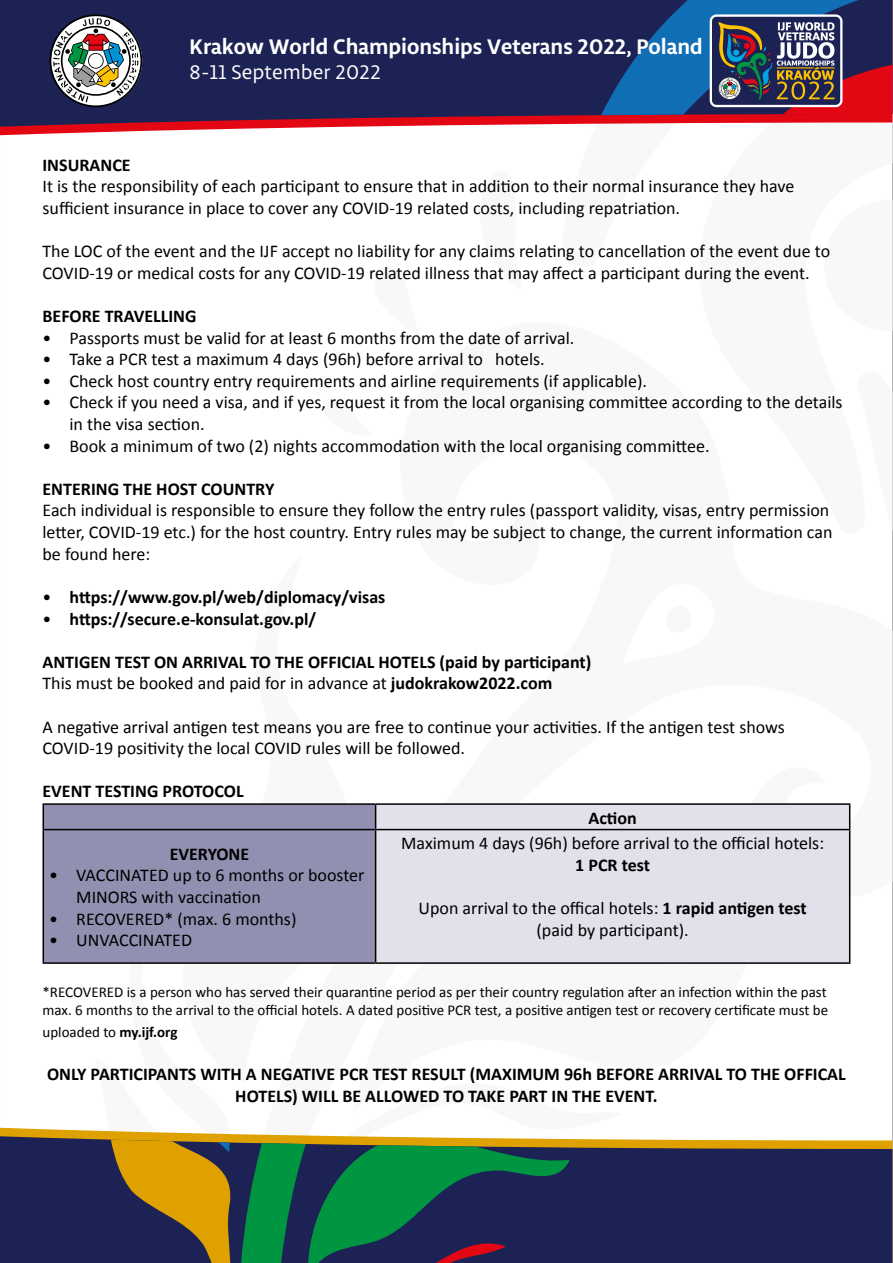
<style>
.page{position:relative;width:893px;height:1263px;background:#fff}
.page>*{position:absolute;margin:0;border:0;box-sizing:border-box;transform-origin:0 0}
.t1{font:700 22.5px "Libertad";color:#fff}
.t2{font:21px "Libertad";color:#fff}
.t3{font:18px/21.6px "Calibri";color:#000}
.t4{font:700 18px/21.6px "Calibri";color:#000}
.t5{font:15px/18px "Calibri";color:#000}
.s1{font-weight:400}
.s2{font-weight:700}
</style>
<div class="page">
<svg style="left:0;top:1128px;width:241px;height:8px"></svg>
<svg style="left:0;top:1136px;width:892px;height:127px;background:#2c2e53"></svg>
<svg style="left:241px;top:1134px;width:381px;height:129px;background:#27584b"></svg>
<svg style="left:90px;top:1128px;width:144px;height:135px;background:#806631"></svg>
<svg style="left:0;top:127px;width:329px;height:8px"></svg>
<svg style="left:0;top:0;width:892px;height:127px;background:#332452"></svg>
<svg style="left:49px;top:14px;width:93px;height:93px"></svg>
<svg style="left:601px;top:0;width:291px;height:115px;background:#414c74"></svg>
<div style="left:44px;top:805px;width:331px;height:157px;background:#9290b1"></div>
<div style="left:376px;top:805px;width:473px;height:157px;background:#e1e0eb"></div>
<hr style="left:43px;top:803px;width:333px;height:2px;background:#000">
<svg style="left:43px;top:805px;width:1px;height:24px"></svg>
<hr style="left:376px;top:803px;width:474px;height:2px;background:#000">
<svg style="left:375px;top:805px;width:1px;height:24px"></svg>
<svg style="left:849px;top:805px;width:1px;height:24px"></svg>
<hr style="left:43px;top:829px;width:333px;height:1px;background:#000">
<hr style="left:43px;top:830px;width:1px;height:132px;background:#000">
<hr style="left:376px;top:829px;width:474px;height:1px;background:#000">
<hr style="left:375px;top:830px;width:1px;height:132px;background:#000">
<hr style="left:849px;top:830px;width:1px;height:132px;background:#000">
<hr style="left:43px;top:962px;width:333px;height:2px;background:#000">
<hr style="left:376px;top:962px;width:474px;height:2px;background:#000">
<p class="t1" style="left:190px;top:31px;width:515px">Krakow World Championships Veterans 2022, Poland</p>
<p class="t2" style="left:190px;top:59px;width:193px">8-11 September 2022</p>
<p class="t4" style="left:43px;top:153px;width:90px">INSURANCE</p>
<p class="t3" style="left:43px;top:175px;width:753px">It is the responsibility of each participant to ensure that in addition to their normal insurance they have sufficient insurance in place to cover any COVID-19 related costs, including repatriation.</p>
<p class="t3" style="left:43px;top:240px;width:789px">The LOC of the event and the IJF accept no liability for any claims relating to cancellation of the event due to<br>COVID-19 or medical costs for any COVID-19 related illness that may affect a participant during the event.</p>
<p class="t4" style="left:43px;top:305px;width:155px">BEFORE TRAVELLING</p>
<p class="t3" style="left:43px;top:326px;width:533px">• Passports must be valid for at least 6 months from the date of arrival.</p>
<p class="t3" style="left:43px;top:348px;width:504px">• Take a PCR test a maximum 4 days (96h) before arrival to hotels.</p>
<p class="t3" style="left:43px;top:369px;width:606px">• Check host country entry requirements and airline requirements (if applicable).</p>
<p class="t3" style="left:70px;top:391px;width:775px;text-indent:-27px">• Check if you need a visa, and if yes, request it from the local organising committee according to the details in the visa section.</p>
<p class="t3" style="left:43px;top:434px;width:668px">• Book a minimum of two (2) nights accommodation with the local organising committee.</p>
<p class="t4" style="left:43px;top:477px;width:233px">ENTERING THE HOST COUNTRY</p>
<p class="t3" style="left:43px;top:499px;width:791px">Each individual is responsible to ensure they follow the entry rules (passport validity, visas, entry permission letter, COVID-19 etc.) for the host country. Entry rules may be subject to change, the current information can be found here:</p>
<p class="t4" style="left:43px;top:585px;width:344px"><span class="s1">•</span> https://www.gov.pl/web/diplomacy/visas</p>
<p class="t4" style="left:43px;top:607px;width:275px"><span class="s1">•</span> https://secure.e-konsulat.gov.pl/</p>
<p class="t4" style="left:43px;top:650px;width:550px">ANTIGEN TEST ON ARRIVAL TO THE OFFICIAL HOTELS (paid by participant)<br><span class="s1">This must be booked and paid for in advance at</span> judokrakow2022.com</p>
<p class="t3" style="left:43px;top:715px;width:744px">A negative arrival antigen test means you are free to continue your activities. If the antigen test shows<br>COVID-19 positivity the local COVID rules will be followed.</p>
<p class="t4" style="left:43px;top:780px;width:203px">EVENT TESTING PROTOCOL</p>
<p class="t4" style="left:588px;top:806px;width:50px">Action</p>
<p class="t4" style="left:170px;top:842px;width:81px">EVERYONE</p>
<p class="t3" style="left:76px;top:864px;width:290px;text-indent:-27px">• VACCINATED up to 6 months or booster<br>MINORS with vaccination</p>
<p class="t3" style="left:49px;top:907px;width:249px">• RECOVERED* (max. 6 months)</p>
<p class="t3" style="left:49px;top:929px;width:144px">• UNVACCINATED</p>
<p class="t3" style="left:401px;top:831px;width:424px">Maximum 4 days (96h) before arrival to the official hotels:</p>
<p class="t4" style="left:575px;top:853px;width:76px">1 PCR test</p>
<p class="t3" style="left:418px;top:896px;width:390px;text-align:center">Upon arrival to the offical hotels: <span class="s2">1 rapid antigen test </span>(paid by participant).</p>
<p class="t5" style="left:43px;top:983px;width:787px">*RECOVERED is a person who has served their quarantine period as per their country regulation after an infection within the past max. 6 months to the arrival to the official hotels. A dated positive PCR test, a positive antigen test or recovery certificate must be</p>
<p class="t5" style="left:43px;top:1022px;width:137px">uploaded to <span class="s2">my.ijf.org</span></p>
<p class="t4" style="left:47px;top:1063px;width:800px;text-align:center">ONLY PARTICIPANTS WITH A NEGATIVE PCR TEST RESULT (MAXIMUM 96h BEFORE ARRIVAL TO THE OFFICAL<br>HOTELS) WILL BE ALLOWED TO TAKE PART IN THE EVENT.</p>
</div>
